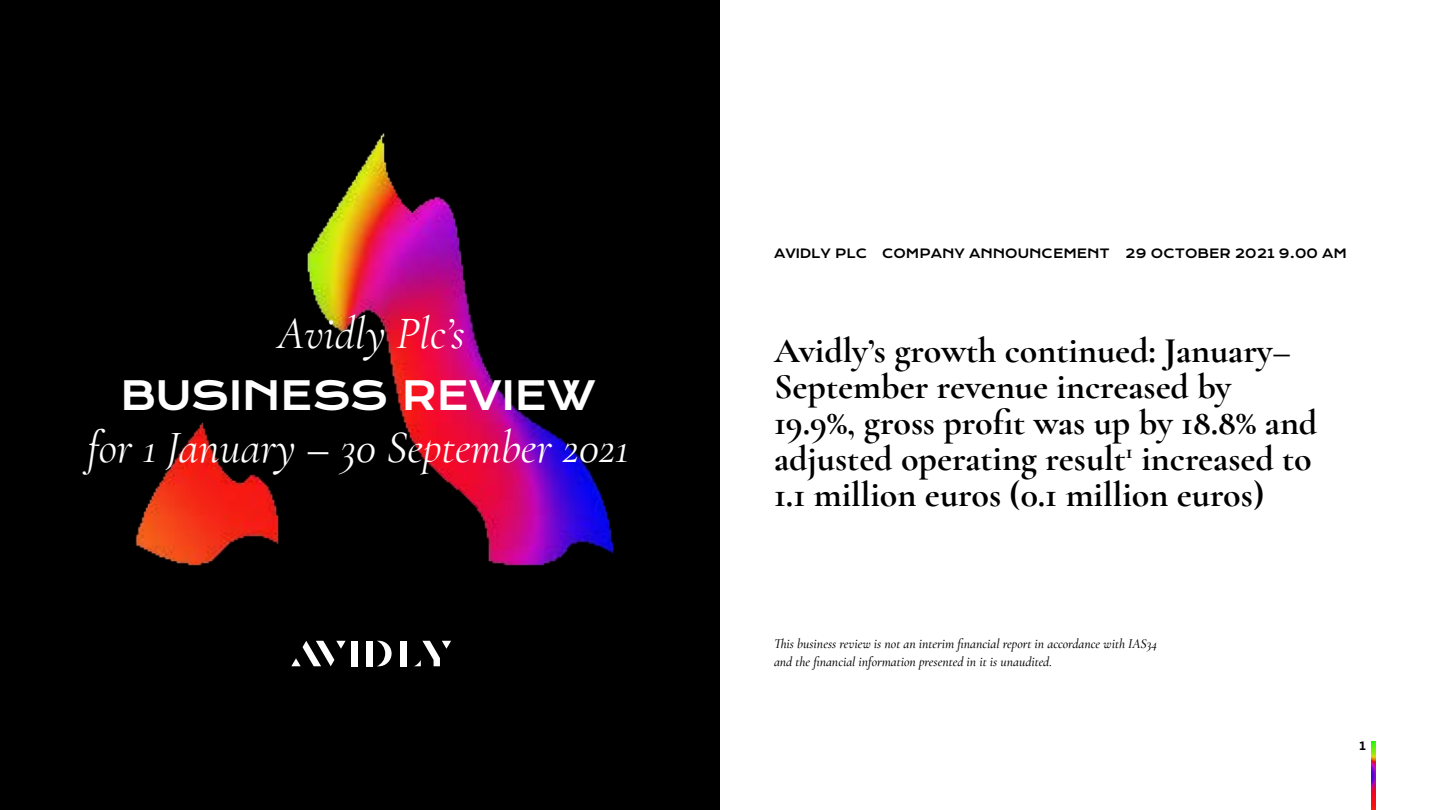
<style>
.page{position:relative;width:1440px;height:810px;background:#fff}
.page>*{position:absolute;margin:0;border:0;box-sizing:border-box;transform-origin:0 0}
.t1{font:italic 45.38px "Cormorant Garamond";color:#fff}
.t2{font:39px "Krona One";letter-spacing:-.01em;color:#fff}
.t3{font:700 36px/36px "Cormorant Garamond";color:#000}
.t4{font:italic 500 13.5px/18.8px "Cormorant Garamond";color:#000}
.t5{font:12.45px "Krona One";color:#000}
.t6{font:11.18px "Krona One";color:#000}
</style>
<div class="page">
<div style="left:0;top:0;width:720px;height:810px;background:#000"></div>
<img style="left:135px;top:133px;width:479px;height:433px">
<svg style="left:291px;top:641px;width:55px;height:25px"></svg>
<div style="left:351px;top:641px;width:7px;height:25px;background:#fff"></div>
<div style="left:366px;top:641px;width:6px;height:25px;background:#fff"></div>
<div style="left:400px;top:641px;width:6px;height:25px;background:#fff"></div>
<svg style="left:377px;top:641px;width:15px;height:25px"></svg>
<svg style="left:414px;top:641px;width:37px;height:25px"></svg>
<img style="left:1372px;top:741px;width:4px;height:69px">
<p class="t1" style="left:278px;top:307px;width:189px">Avidly Plc’s</p>
<p class="t2" style="left:120px;top:371px;width:477px">BUSINESS REVIEW</p>
<p class="t1" style="left:88px;top:421px;width:543px">for 1 January – 30 September 2021</p>
<p class="t5" style="left:774px;top:245px;width:574px">AVIDLY PLC COMPANY ANNOUNCEMENT 29 OCTOBER 2021 9.00 AM</p>
<p class="t3" style="left:774px;top:332px;width:545px">Avidly’s growth continued: January– September revenue increased by 19.9%, gross profit was up by 18.8% and adjusted operating result<sup>1</sup> increased to 1.1 million euros (0.1 million euros)</p>
<p class="t4" style="left:774px;top:634px;width:385px">This business review is not an interim financial report in accordance with IAS34 and the financial information presented in it is unaudited.</p>
<p class="t6" style="left:1359px;top:739px;width:8px">1</p>
</div>
